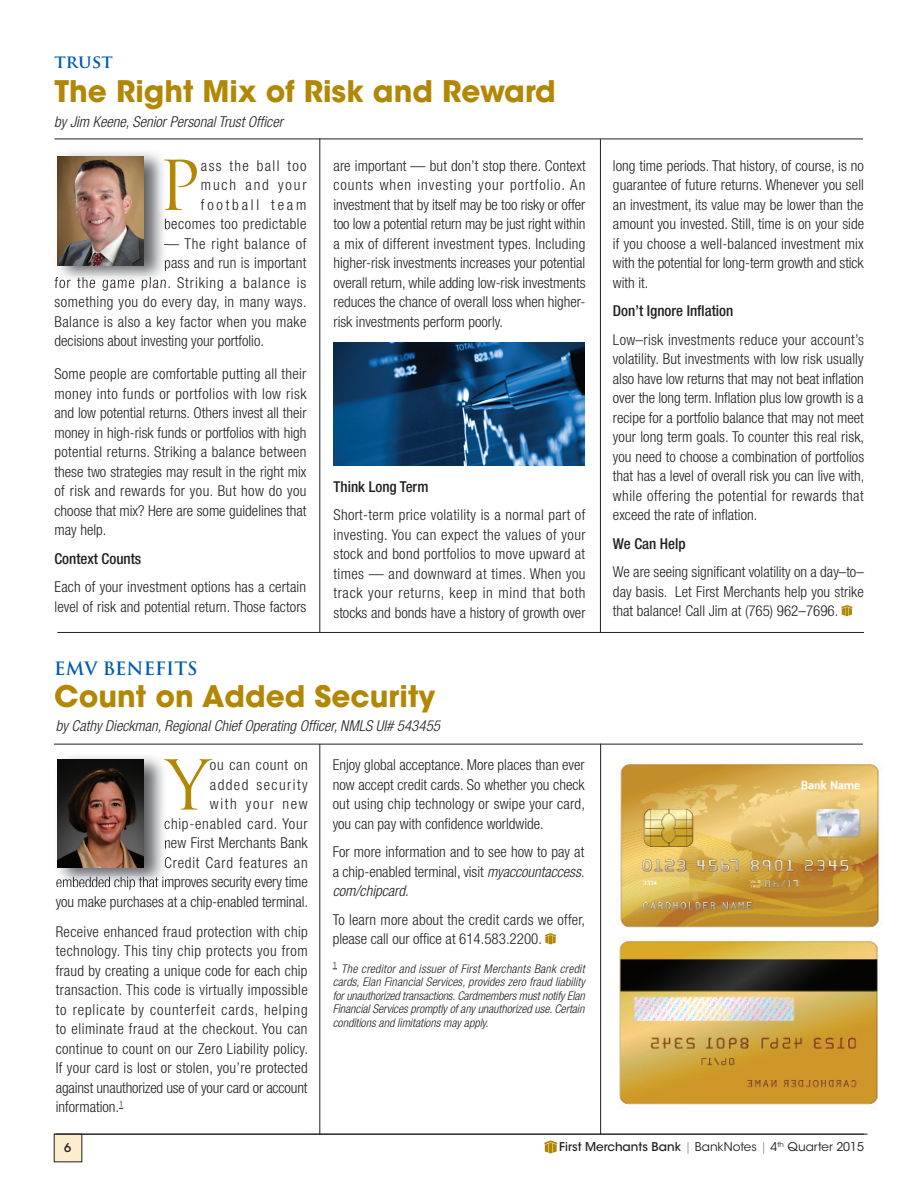
<style>
.page{position:relative;width:918px;height:1188px;background:#fff}
.page>*{position:absolute;margin:0;border:0;box-sizing:border-box;transform-origin:0 0}
.t1{font:66.75px "Trajan Pro";color:#b28705}
.t2{font:700 29.55px "ITC Avant Garde Std";color:#b28705}
.t3{font:700 18px "Trajan Pro";color:#015dab}
.t4{font:300 condensed 15px/19.5px "Helvetica Neue LT Std";letter-spacing:.005em;color:#231f20;text-align:justify}
.t5{font:italic 300 condensed 15px "Helvetica Neue LT Std";color:#231f20}
.t6{font:300 condensed 15px/19.5px "Helvetica Neue LT Std";letter-spacing:.095em;color:#231f20;text-align:right}
.t7{font:500 condensed 15px "Helvetica Neue LT Std";color:#231f20}
.t8{font:300 condensed 15px "Helvetica Neue LT Std";letter-spacing:.03em;color:#231f20}
.t9{font:300 condensed 15px "Helvetica Neue LT Std";letter-spacing:.025em;color:#231f20}
.t10{font:300 condensed 15px "Helvetica Neue LT Std";letter-spacing:.065em;color:#231f20}
.t11{font:300 condensed 15px "Helvetica Neue LT Std";letter-spacing:.05em;color:#231f20}
.t12{font:italic 300 condensed 12px/13.5px "Helvetica Neue LT Std";color:#231f20;text-align:justify}
.t13{font:12px "ITC Avant Garde Std";color:#231f20}
.t14{font:500 12px "ITC Avant Garde Std";color:#231f20}
.s1{font-style:italic}
.s2{font-weight:500}
.s3{font-weight:200}
</style>
<div class="page">
<div style="left:54px;top:1134px;width:28px;height:28px;background:#fcedce"></div>
<svg style="left:545px;top:1140px;width:12px;height:14px"></svg>
<hr style="left:55px;top:139px;width:808px;height:1px;background:#231f20">
<hr style="left:320px;top:138px;width:1px;height:494px;background:#231f20">
<hr style="left:600px;top:139px;width:1px;height:493px;background:#231f20">
<hr style="left:57px;top:632px;width:807px;height:1px;background:#231f20">
<hr style="left:56px;top:1134px;width:812px;height:1px;background:#231f20">
<svg style="left:545px;top:933px;width:11px;height:11px"></svg>
<hr style="left:320px;top:744px;width:1px;height:391px;background:#231f20">
<hr style="left:54px;top:744px;width:809px;height:1px;background:#231f20">
<svg style="left:841px;top:605px;width:11px;height:11px"></svg>
<hr style="left:600px;top:744px;width:1px;height:391px;background:#231f20">
<img style="left:54px;top:152px;width:114px;height:129px">
<img style="left:158px;top:160px;width:10px;height:50px">
<svg style="left:165px;top:219px;width:3px;height:13px"></svg>
<img style="left:164px;top:238px;width:4px;height:14px">
<svg style="left:165px;top:258px;width:3px;height:13px"></svg>
<img style="left:55px;top:277px;width:113px;height:6px">
<img style="left:57px;top:156px;width:87px;height:110px">
<img style="left:57px;top:756px;width:111px;height:121px">
<img style="left:164px;top:759px;width:4px;height:51px">
<img style="left:165px;top:818px;width:3px;height:14px">
<svg style="left:165px;top:838px;width:3px;height:11px"></svg>
<svg style="left:165px;top:857px;width:3px;height:11px"></svg>
<img style="left:56px;top:877px;width:112px;height:10px">
<img style="left:57px;top:760px;width:87px;height:108px">
<img style="left:617px;top:763px;width:263px;height:165px">
<img style="left:619px;top:941px;width:259px;height:164px">
<img style="left:334px;top:343px;width:251px;height:123px">
<p class="t3" style="left:55px;top:50px;width:60px">trust</p>
<h2 class="t2" style="left:55px;top:72px;width:503px">The Right Mix of Risk and Reward</h2>
<p class="t5" style="left:54px;top:113px;width:230px">by Jim Keene, Senior Personal Trust Officer</p>
<h1 class="t1" style="left:158px;top:143px;width:44px">P</h1>
<p class="t6" style="left:164px;top:156px;width:144px">ass the ball too much and your football team becomes too predictable</p>
<p class="t11" style="left:164px;top:235px;width:144px">— The right balance of</p>
<p class="t4" style="left:164px;top:253px;width:144px">pass and run is important</p>
<p class="t10" style="left:55px;top:274px;width:253px">for the game plan. Striking a balance is</p>
<p class="t8" style="left:55px;top:293px;width:254px">something you do every day, in many ways.</p>
<p class="t9" style="left:55px;top:313px;width:253px">Balance is also a key factor when you make</p>
<p class="t4" style="left:55px;top:331px;width:211px">decisions about investing your portfolio.</p>
<p class="t4" style="left:55px;top:364px;width:254px">Some people are comfortable putting all their money into funds or portfolios with low risk and low potential returns. Others invest all their money in high-risk funds or portfolios with high potential returns. Striking a balance between these two strategies may result in the right mix of risk and rewards for you. But how do you choose that mix? Here are some guidelines that may help.</p>
<p class="t7" style="left:55px;top:550px;width:88px">Context Counts</p>
<p class="t4" style="left:55px;top:577px;width:253px">Each of your investment options has a certain level of risk and potential return. Those factors</p>
<p class="t3" style="left:54px;top:657px;width:145px">EMV BENEFITS</p>
<p class="t4" style="left:334px;top:156px;width:254px">are important — but don’t stop there. Context counts when investing your portfolio. An investment that by itself may be too risky or offer too low a potential return may be just right within a mix of different investment types. Including higher-risk investments increases your potential overall return, while adding low-risk investments reduces the chance of overall loss when higher&shy;risk investments perform poorly.</p>
<p class="t7" style="left:334px;top:478px;width:97px">Think Long Term</p>
<p class="t4" style="left:334px;top:505px;width:254px">Short-term price volatility is a normal part of investing. You can expect the values of your stock and bond portfolios to move upward at times — and downward at times. When you track your returns, keep in mind that both stocks and bonds have a history of growth over</p>
<h2 class="t2" style="left:54px;top:677px;width:383px">Count on Added Security</h2>
<p class="t5" style="left:56px;top:717px;width:386px">by Cathy Dieckman, Regional Chief Operating Officer, NMLS UI# 543455</p>
<h1 class="t1" style="left:166px;top:743px;width:45px">Y</h1>
<p class="t4" style="left:56px;top:755px;width:254px;text-align:right">ou can count on<br>added security<br>with your new<br>chip-enabled card. Your<br>new First Merchants Bank<br>Credit Card features an<br>embedded chip that improves security every time you make purchases at a chip-enabled terminal.</p>
<p class="t4" style="left:56px;top:922px;width:254px">Receive enhanced fraud protection with chip technology. This tiny chip protects you from fraud by creating a unique code for each chip transaction. This code is virtually impossible to replicate by counterfeit cards, helping to eliminate fraud at the checkout. You can continue to count on our Zero Liability policy.<br>If your card is lost or stolen, you’re protected against unauthorized use of your card or account information.<sup>1</sup></p>
<p class="t4" style="left:333px;top:755px;width:254px">Enjoy global acceptance. More places than ever now accept credit cards. So whether you check out using chip technology or swipe your card, you can pay with confidence worldwide.</p>
<p class="t4" style="left:333px;top:842px;width:253px">For more information and to see how to pay at a chip-enabled terminal, visit <span class="s1">myaccountaccess. com/chipcard</span>.</p>
<p class="t4" style="left:333px;top:910px;width:254px">To learn more about the credit cards we offer, please call our office at 614.583.2200.</p>
<p class="t12" style="left:333px;top:962px;width:254px"><sup>1</sup> The creditor and issuer of First Merchants Bank credit cards, Elan Financial Services, provides zero fraud liability for unauthorized transactions. Cardmembers must notify Elan Financial Services promptly of any unauthorized use. Certain conditions and limitations may apply.</p>
<p class="t4" style="left:613px;top:156px;width:253px">long time periods. That history, of course, is no guarantee of future returns. Whenever you sell an investment, its value may be lower than the amount you invested. Still, time is on your side if you choose a well-balanced investment mix with the potential for long-term growth and stick with it.</p>
<p class="t7" style="left:613px;top:302px;width:122px">Don’t Ignore Inflation</p>
<p class="t4" style="left:613px;top:330px;width:253px">Low–risk investments reduce your account’s volatility. But investments with low risk usually also have low returns that may not beat inflation over the long term. Inflation plus low growth is a recipe for a portfolio balance that may not meet your long term goals. To counter this real risk, you need to choose a combination of portfolios that has a level of overall risk you can live with, while offering the potential for rewards that exceed the rate of inflation.</p>
<p class="t7" style="left:613px;top:535px;width:74px">We Can Help</p>
<p class="t4" style="left:613px;top:562px;width:252px">We are seeing significant volatility on a day–to– day basis. Let First Merchants help you strike that balance! Call Jim at (765) 962–7696.</p>
<p class="t14" style="left:64px;top:1140px;width:9px">6</p>
<p class="t13" style="left:559px;top:1140px;width:306px"><span class="s2">First Merchants Bank</span> <span class="s3">|</span> BankNotes <span class="s3">|</span> 4<sup>th</sup> Quarter 2015</p>
</div>
